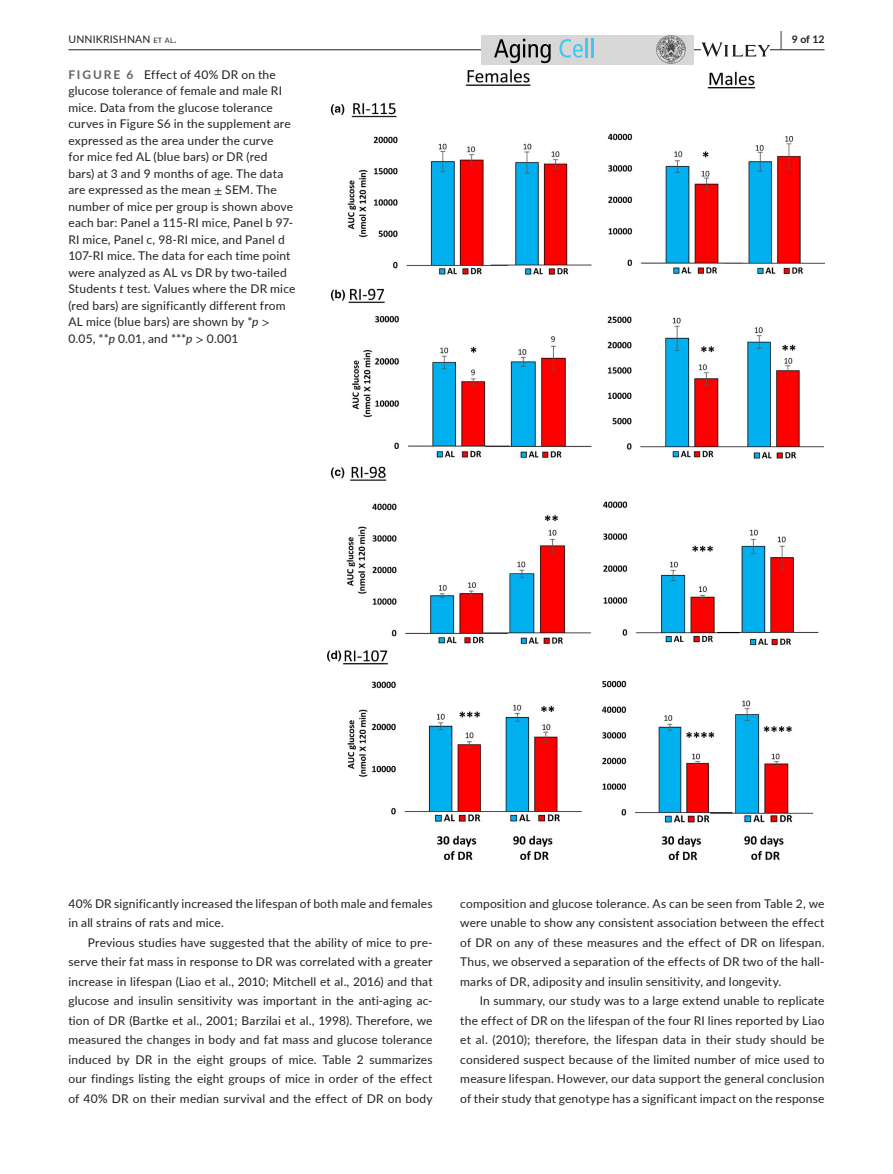
<style>
.page{position:relative;width:893px;height:1174px;background:#fff}
.page>*{position:absolute;margin:0;border:0;box-sizing:border-box;transform-origin:0 0}
.t1{font:12px/19.5px "Lato";letter-spacing:.015em;color:#231f20;text-align:justify}
.t2{font:10.5px "Lato";letter-spacing:.015em;color:#231f20}
.t3{font:700 10.5px "Lato";color:#231f20}
.s1{font-size:7.35px}
.s2{font-size:19.5px}
.s3{font-weight:700;color:#636366}
.s4{font-family:"STIX"}
.s5{font-style:italic}
</style>
<div class="page">
<hr style="left:68px;top:49px;width:756px;height:1px;background:#231f20">
<div style="left:481px;top:35px;width:213px;height:29px;background:#d7d7d7"></div>
<svg style="left:494px;top:39px;width:57px;height:24px"></svg>
<svg style="left:559px;top:39px;width:24px;height:19px"></svg>
<hr style="left:585px;top:38px;width:3px;height:19px;background:#40c8f4">
<svg style="left:591px;top:38px;width:2px;height:19px"></svg>
<img style="left:657px;top:35px;width:28px;height:29px">
<svg style="left:701px;top:42px;width:69px;height:15px"></svg>
<img style="left:327px;top:69px;width:497px;height:790px">
<p class="t2" style="left:68px;top:31px;width:110px">UNNIKRISHNAN <span class="s1">et al</span>.</p>
<p class="t3" style="left:780px;top:31px;width:46px"><span class="s2">|</span> 9 of 12</p>
<p class="t1" style="left:68px;top:66px;width:228px;line-height:16.5px;text-align:left"><span class="s3">FIGURE 6</span> Effect of 40% DR on the glucose tolerance of female and male RI mice. Data from the glucose tolerance curves in Figure S6 in the supplement are expressed as the area under the curve<br>for mice fed AL (blue bars) or DR (red bars) at 3 and 9 months of age. The data are expressed as the mean <span class="s4">±</span> SEM. The number of mice per group is shown above each bar: Panel a 115-RI mice, Panel b 97- RI mice, Panel c, 98-RI mice, and Panel d 107-RI mice. The data for each time point were analyzed as AL vs DR by two-tailed Students <span class="s5">t</span> test. Values where the DR mice (red bars) are significantly different from AL mice (blue bars) are shown by *<span class="s5">p</span> <span class="s4">&gt; </span>0.05, **<span class="s5">p</span> 0.01, and ***<span class="s5">p</span> <span class="s4">&gt;</span> 0.001</p>
<p class="t1" style="left:68px;top:893px;width:366px">40% DR significantly increased the lifespan of both male and females in all strains of rats and mice.</p>
<p class="t1" style="left:68px;top:932px;width:366px;text-indent:20px">Previous studies have suggested that the ability of mice to pre&shy;serve their fat mass in response to DR was correlated with a greater increase in lifespan (Liao et al., 2010; Mitchell et al., 2016) and that glucose and insulin sensitivity was important in the anti-aging ac&shy;tion of DR (Bartke et al., 2001; Barzilai et al., 1998). Therefore, we measured the changes in body and fat mass and glucose tolerance induced by DR in the eight groups of mice. Table 2 summarizes our findings listing the eight groups of mice in order of the effect of 40% DR on their median survival and the effect of DR on body</p>
<p class="t1" style="left:460px;top:893px;width:366px">composition and glucose tolerance. As can be seen from Table 2, we were unable to show any consistent association between the effect of DR on any of these measures and the effect of DR on lifespan.<br>Thus, we observed a separation of the effects of DR two of the hall&shy;marks of DR, adiposity and insulin sensitivity, and longevity.</p>
<p class="t1" style="left:460px;top:990px;width:366px;text-indent:19px">In summary, our study was to a large extend unable to replicate the effect of DR on the lifespan of the four RI lines reported by Liao et al. (2010); therefore, the lifespan data in their study should be considered suspect because of the limited number of mice used to measure lifespan. However, our data support the general conclusion of their study that genotype has a significant impact on the response</p>
</div>
